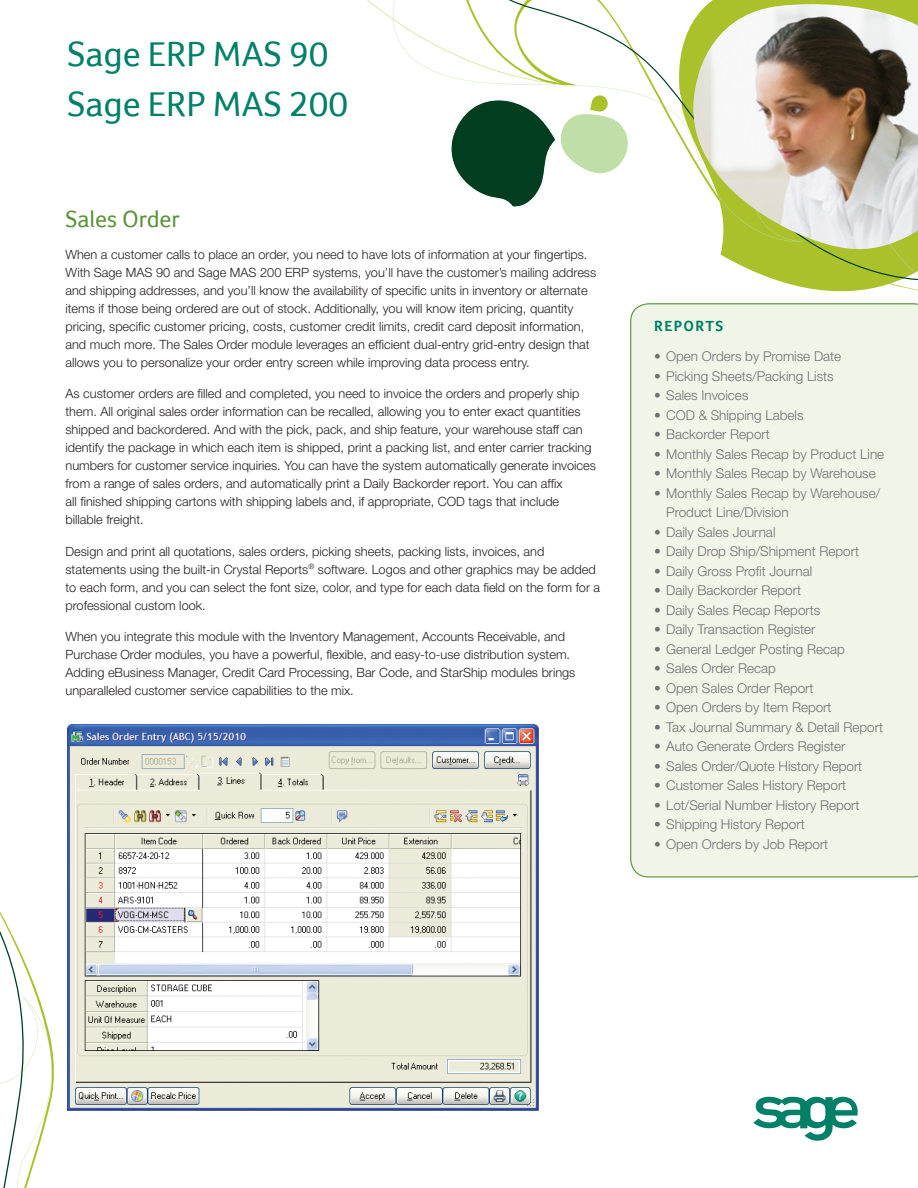
<style>
.page{position:relative;width:918px;height:1188px;background:#fff}
.page>*{position:absolute;margin:0;border:0;box-sizing:border-box;transform-origin:0 0}
.t1{font:36px "Foco";color:#008066}
.t2{font:24px "Foco";color:#5a913a}
.Sidebar{font:700 15px "Foco";letter-spacing:.1em;color:#008066}
.A____Sidebar_-_Bulle{font:300 13.5px/19.5px "Helvetica Neue";color:#717074}
.Body_Copy{font:300 12.75px/18px "Helvetica Neue";color:#231f20}
</style>
<div class="page">
<svg style="left:776px;top:280px;width:142px;height:12px;fill:#aac12c"></svg>
<svg style="left:367px;top:0;width:551px;height:280px"></svg>
<img style="left:691px;top:4px;width:227px;height:246px">
<svg style="left:753px;top:1097px;width:105px;height:44px"></svg>
<svg style="left:0;top:871px;width:68px;height:317px"></svg>
<div style="left:630px;top:303px;width:288px;height:574px;background:#eff5e7"></div>
<img style="left:68px;top:724px;width:471px;height:387px">
<p class="t1" style="left:68px;top:33px;width:263px">Sage ERP MAS 90</p>
<p class="t1" style="left:68px;top:83px;width:282px">Sage ERP MAS 200</p>
<p class="t2" style="left:66px;top:205px;width:116px">Sales Order</p>
<p class="Body_Copy" style="left:66px;top:245px;width:532px">When a customer calls to place an order, you need to have lots of information at your fingertips.<br>With Sage MAS 90 and Sage MAS 200 ERP systems, you’ll have the customer’s mailing address and shipping addresses, and you’ll know the availability of specific units in inventory or alternate items if those being ordered are out of stock. Additionally, you will know item pricing, quantity pricing, specific customer pricing, costs, customer credit limits, credit card deposit information, and much more. The Sales Order module leverages an efficient dual-entry grid-entry design that allows you to personalize your order entry screen while improving data process entry.</p>
<p class="Body_Copy" style="left:66px;top:384px;width:532px">As customer orders are filled and completed, you need to invoice the orders and properly ship them. All original sales order information can be recalled, allowing you to enter exact quantities shipped and backordered. And with the pick, pack, and ship feature, your warehouse staff can identify the package in which each item is shipped, print a packing list, and enter carrier tracking numbers for customer service inquiries. You can have the system automatically generate invoices from a range of sales orders, and automatically print a Daily Backorder report. You can affix<br>all finished shipping cartons with shipping labels and, if appropriate, COD tags that include billable freight.</p>
<p class="Body_Copy" style="left:66px;top:542px;width:536px">Design and print all quotations, sales orders, picking sheets, packing lists, invoices, and statements using the built-in Crystal Reports<sup>®</sup> software. Logos and other graphics may be added to each form, and you can select the font size, color, and type for each data field on the form for a professional custom look.</p>
<p class="Body_Copy" style="left:66px;top:627px;width:511px">When you integrate this module with the Inventory Management, Accounts Receivable, and Purchase Order modules, you have a powerful, flexible, and easy-to-use distribution system.<br>Adding eBusiness Manager, Credit Card Processing, Bar Code, and StarShip modules brings unparalleled customer service capabilities to the mix.</p>
<p class="Sidebar" style="left:654px;top:317px;width:70px">REPORTS</p>
<p class="A____Sidebar_-_Bulle" style="left:654px;top:346px;width:189px">• Open Orders by Promise Date</p>
<p class="A____Sidebar_-_Bulle" style="left:654px;top:366px;width:181px">• Picking Sheets/Packing Lists</p>
<p class="A____Sidebar_-_Bulle" style="left:654px;top:385px;width:96px">• Sales Invoices</p>
<p class="A____Sidebar_-_Bulle" style="left:654px;top:405px;width:151px">• COD &amp; Shipping Labels</p>
<p class="A____Sidebar_-_Bulle" style="left:654px;top:424px;width:117px">• Backorder Report</p>
<p class="A____Sidebar_-_Bulle" style="left:654px;top:444px;width:232px">• Monthly Sales Recap by Product Line</p>
<p class="A____Sidebar_-_Bulle" style="left:654px;top:463px;width:223px">• Monthly Sales Recap by Warehouse</p>
<p class="A____Sidebar_-_Bulle" style="left:666px;top:483px;width:216px;text-indent:-12px">• Monthly Sales Recap by Warehouse/<br>Product Line/Division</p>
<p class="A____Sidebar_-_Bulle" style="left:654px;top:522px;width:123px">• Daily Sales Journal</p>
<p class="A____Sidebar_-_Bulle" style="left:654px;top:541px;width:206px">• Daily Drop Ship/Shipment Report</p>
<p class="A____Sidebar_-_Bulle" style="left:654px;top:561px;width:160px">• Daily Gross Profit Journal</p>
<p class="A____Sidebar_-_Bulle" style="left:654px;top:580px;width:148px">• Daily Backorder Report</p>
<p class="A____Sidebar_-_Bulle" style="left:654px;top:600px;width:168px">• Daily Sales Recap Reports</p>
<p class="A____Sidebar_-_Bulle" style="left:654px;top:619px;width:163px">• Daily Transaction Register</p>
<p class="A____Sidebar_-_Bulle" style="left:654px;top:639px;width:192px">• General Ledger Posting Recap</p>
<p class="A____Sidebar_-_Bulle" style="left:654px;top:658px;width:123px">• Sales Order Recap</p>
<p class="A____Sidebar_-_Bulle" style="left:654px;top:678px;width:161px">• Open Sales Order Report</p>
<p class="A____Sidebar_-_Bulle" style="left:654px;top:697px;width:179px">• Open Orders by Item Report</p>
<p class="A____Sidebar_-_Bulle" style="left:654px;top:717px;width:230px">• Tax Journal Summary &amp; Detail Report</p>
<p class="A____Sidebar_-_Bulle" style="left:654px;top:736px;width:193px">• Auto Generate Orders Register</p>
<p class="A____Sidebar_-_Bulle" style="left:654px;top:756px;width:210px">• Sales Order/Quote History Report</p>
<p class="A____Sidebar_-_Bulle" style="left:654px;top:775px;width:194px">• Customer Sales History Report</p>
<p class="A____Sidebar_-_Bulle" style="left:654px;top:795px;width:207px">• Lot/Serial Number History Report</p>
<p class="A____Sidebar_-_Bulle" style="left:654px;top:814px;width:152px">• Shipping History Report</p>
<p class="A____Sidebar_-_Bulle" style="left:654px;top:834px;width:176px">• Open Orders by Job Report</p>
</div>
